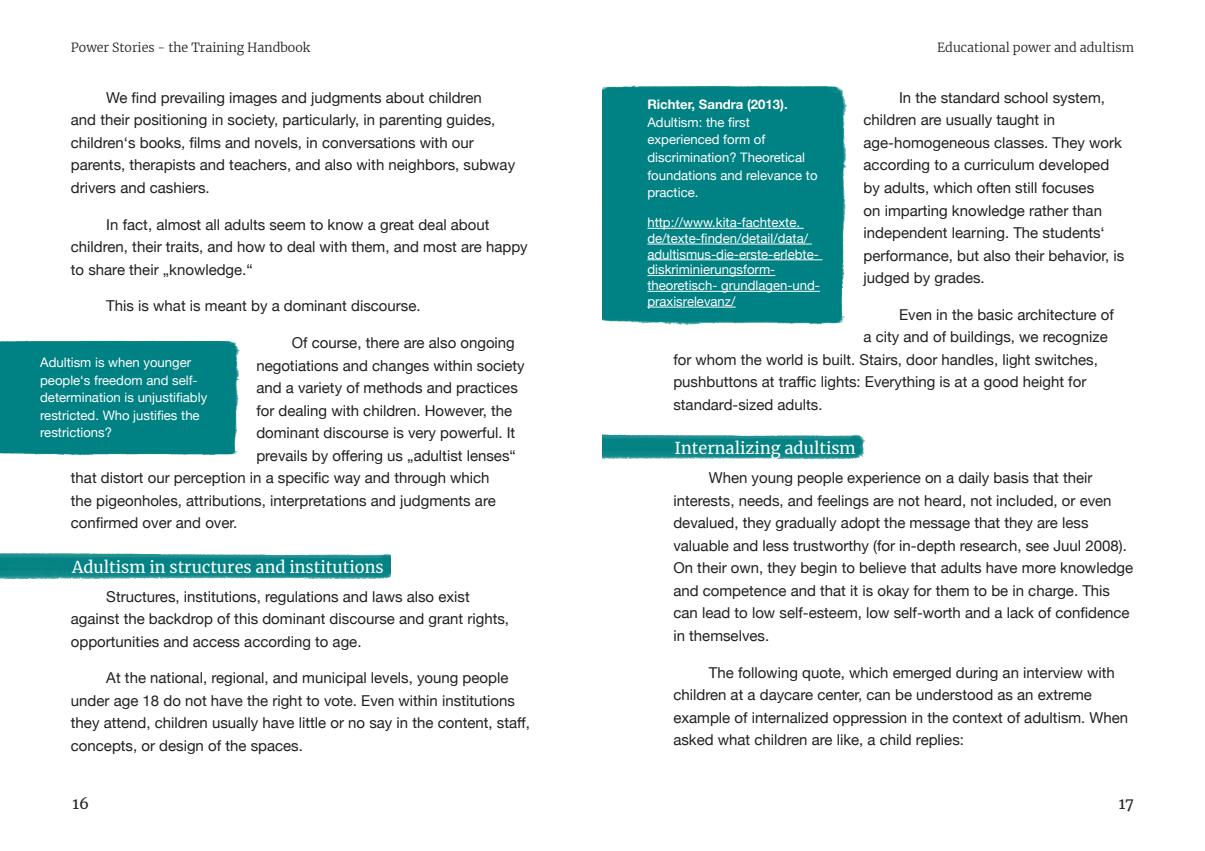
<style>
.page{position:relative;width:1205px;height:851px;background:#fff}
.page>*{position:absolute;margin:0;border:0;box-sizing:border-box;transform-origin:0 0}
.H2-Reflexion-Weiß{font:16.25px "Merriweather";color:#fff}
.Fortbildung{font:15px/22.5px "Helvetica Neue";color:#231f20}
.t1{font:15px "Merriweather";color:#231f20}
.Text-kasten{font:13.12px/17.5px "Helvetica Neue";color:#fff}
.t2{font:300 12.5px "Merriweather";color:#231f20}
.s1{font-weight:700}
</style>
<div class="page">
<div style="left:0;top:340px;width:240px;height:115px;background:#008183"></div>
<img style="left:0;top:553px;width:391px;height:26px">
<div style="left:602px;top:85px;width:245px;height:240px;background:#008183"></div>
<hr style="left:647px;top:228px;width:157px;height:1px;background:#fff">
<hr style="left:647px;top:244px;width:165px;height:1px;background:#fff">
<hr style="left:647px;top:259px;width:175px;height:1px;background:#fff">
<hr style="left:647px;top:275px;width:128px;height:1px;background:#fff">
<hr style="left:647px;top:291px;width:173px;height:1px;background:#fff">
<hr style="left:647px;top:307px;width:88px;height:1px;background:#fff">
<img style="left:602px;top:434px;width:263px;height:26px">
<p class="t2" style="left:71px;top:39px;width:241px">Power Stories - the Training Handbook</p>
<p class="t2" style="left:937px;top:39px;width:198px">Educational power and adultism</p>
<p class="Fortbildung" style="left:71px;top:87px;width:446px;text-indent:35px">We find prevailing images and judgments about children<br>and their positioning in society, particularly, in parenting guides, children‘s books, films and novels, in conversations with our parents, therapists and teachers, and also with neighbors, subway drivers and cashiers.</p>
<p class="Fortbildung" style="left:71px;top:214px;width:458px;text-indent:35px">In fact, almost all adults seem to know a great deal about children, their traits, and how to deal with them, and most are happy to share their „knowledge.“</p>
<p class="Fortbildung" style="left:106px;top:295px;width:316px">This is what is meant by a dominant discourse.</p>
<p class="Fortbildung" style="left:292px;top:332px;width:225px">Of course, there are also ongoing</p>
<p class="Fortbildung" style="left:256px;top:355px;width:270px">negotiations and changes within society</p>
<p class="Fortbildung" style="left:256px;top:377px;width:263px">and a variety of methods and practices</p>
<p class="Fortbildung" style="left:256px;top:400px;width:257px">for dealing with children. However, the</p>
<p class="Fortbildung" style="left:256px;top:422px;width:260px">dominant discourse is very powerful. It</p>
<p class="Fortbildung" style="left:256px;top:445px;width:261px">prevails by offering us „adultist lenses“</p>
<p class="Fortbildung" style="left:71px;top:467px;width:420px">that distort our perception in a specific way and through which</p>
<p class="Fortbildung" style="left:71px;top:490px;width:426px">the pigeonholes, attributions, interpretations and judgments are</p>
<p class="Fortbildung" style="left:71px;top:512px;width:168px">confirmed over and over.</p>
<p class="Fortbildung" style="left:863px;top:87px;width:262px;text-indent:35px">In the standard school system, children are usually taught in age-homogeneous classes. They work according to a curriculum developed by adults, which often still focuses<br>on imparting knowledge rather than independent learning. The students‘ performance, but also their behavior, is judged by grades.</p>
<p class="Fortbildung" style="left:899px;top:304px;width:216px">Even in the basic architecture of</p>
<p class="Fortbildung" style="left:863px;top:326px;width:246px">a city and of buildings, we recognize</p>
<p class="Fortbildung" style="left:673px;top:349px;width:426px">for whom the world is built. Stairs, door handles, light switches,</p>
<p class="Fortbildung" style="left:673px;top:371px;width:414px">pushbuttons at traffic lights: Everything is at a good height for</p>
<p class="Fortbildung" style="left:673px;top:394px;width:151px">standard-sized adults.</p>
<p class="Text-kasten" style="left:647px;top:97px;width:172px"><span class="s1">Richter, Sandra (2013).<br></span>Adultism: the first experienced form of discrimination? Theoretical foundations and relevance to practice.</p>
<p class="Text-kasten" style="left:647px;top:215px;width:174px;line-height:15.8px">http://www.kita-fachtexte. de/texte-finden/detail/data/ adultismus-die-erste-erlebte&shy;diskriminierungsform&shy;theoretisch- grundlagen-und&shy;praxisrelevanz/</p>
<p class="Text-kasten" style="left:40px;top:354px;width:169px">Adultism is when younger people‘s freedom and self&shy;determination is unjustifiably restricted. Who justifies the restrictions?</p>
<p class="H2-Reflexion-Weiß" style="left:674px;top:436px;width:183px">Internalizing adultism</p>
<p class="Fortbildung" style="left:673px;top:467px;width:461px;text-indent:35px">When young people experience on a daily basis that their interests, needs, and feelings are not heard, not included, or even devalued, they gradually adopt the message that they are less valuable and less trustworthy (for in-depth research, see Juul 2008).<br>On their own, they begin to believe that adults have more knowledge and competence and that it is okay for them to be in charge. This can lead to low self-esteem, low self-worth and a lack of confidence in themselves.</p>
<p class="Fortbildung" style="left:673px;top:661px;width:456px;text-indent:35px">The following quote, which emerged during an interview with children at a daycare center, can be understood as an extreme example of internalized oppression in the context of adultism. When asked what children are like, a child replies:</p>
<p class="H2-Reflexion-Weiß" style="left:72px;top:555px;width:313px">Adultism in structures and institutions</p>
<p class="Fortbildung" style="left:71px;top:586px;width:440px;text-indent:35px">Structures, institutions, regulations and laws also exist against the backdrop of this dominant discourse and grant rights, opportunities and access according to age.</p>
<p class="Fortbildung" style="left:71px;top:667px;width:461px;text-indent:35px">At the national, regional, and municipal levels, young people under age 18 do not have the right to vote. Even within institutions they attend, children usually have little or no say in the content, staff, concepts, or design of the spaces.</p>
<p class="t1" style="left:73px;top:793px;width:18px">16</p>
<p class="t1" style="left:1118px;top:793px;width:17px">17</p>
</div>
